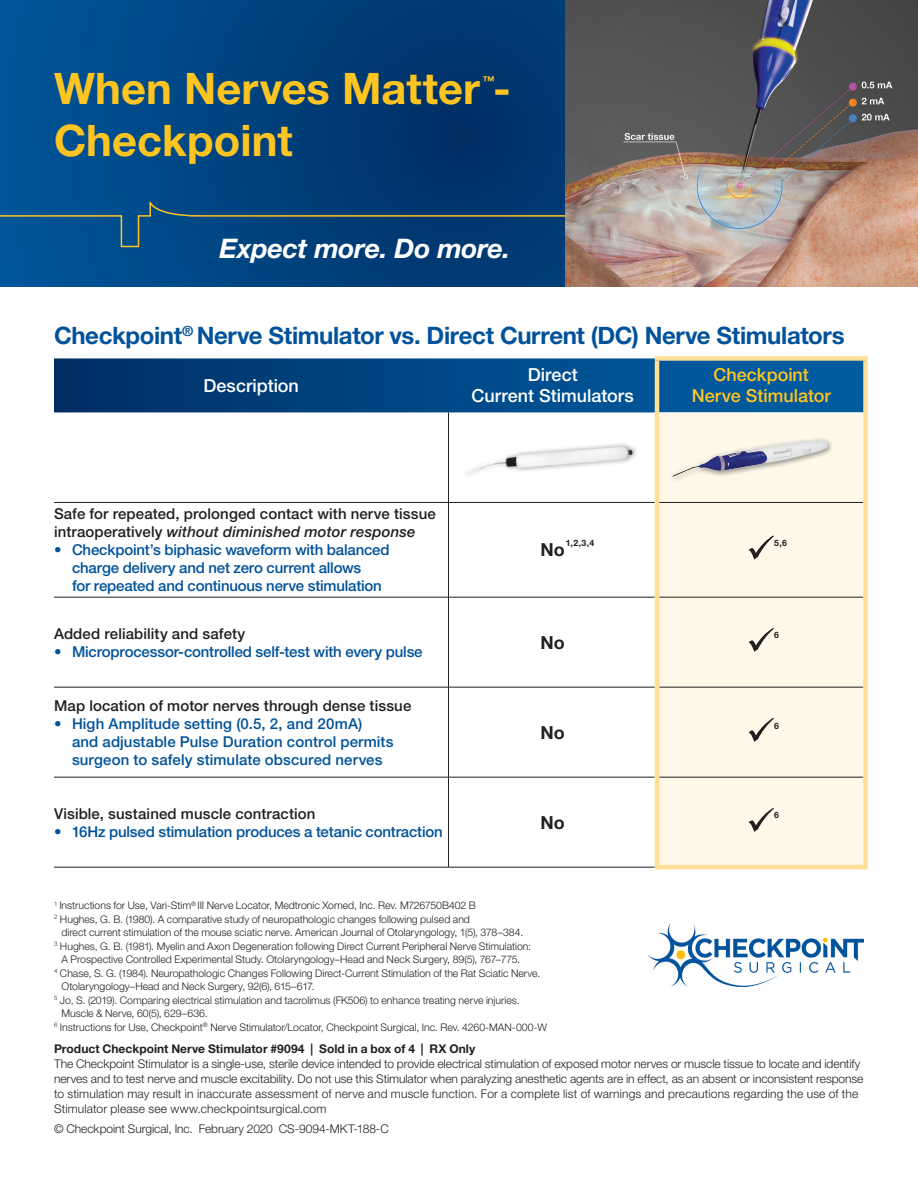
<style>
.page{position:relative;width:918px;height:1188px;background:#fff}
.page>*{position:absolute;margin:0;border:0;box-sizing:border-box;transform-origin:0 0}
.t1{font:700 43.5px "Helvetica Neue LT Std";color:#fec422}
.t2{font:italic 700 27px "Helvetica Neue LT Std";letter-spacing:-.01em;color:#fff}
.Main_Body_Copy{font:700 24px "Helvetica Neue LT Std";letter-spacing:-.015em;color:#01529a}
.Main_Body_Copy-2{font:500 18px/21px "Helvetica Neue LT Std";color:#fff;text-align:center}
.Main_Body_Copy-3{font:500 18px/21px "Helvetica Neue LT Std";color:#fec422;text-align:center}
.t3{font:700 18px "Helvetica Neue LT Std";letter-spacing:.005em;color:#231f20}
.t4{font:500 15px/18px "Helvetica Neue LT Std";letter-spacing:-.01em;color:#01529a}
.t5{font:500 15px/18px "Helvetica Neue LT Std";letter-spacing:.005em;color:#231f20}
.t6{font:700 12.3px "Helvetica Neue LT Std";color:#fec422}
.t7{font:300 12px/15px "Helvetica Neue LT Std";letter-spacing:-.005em;color:#231f20}
.t8{font:700 12px "Helvetica Neue LT Std";letter-spacing:.005em;color:#231f20}
.t9{font:300 10.5px/13.5px "Helvetica Neue LT Std";color:#231f20}
.t10{font:700 8.7px "Helvetica Neue LT Std";color:#231f20}
.s1{font-style:italic}
</style>
<div class="page">
<svg style="left:0;top:0;width:565px;height:286px;background:#00417d"></svg>
<svg style="left:0;top:201px;width:565px;height:47px;background:#09467a"></svg>
<img style="left:649px;top:924px;width:215px;height:62px">
<svg style="left:54px;top:358px;width:809px;height:54px;background:#014886"></svg>
<div style="left:659px;top:412px;width:204px;height:453px;background:#fef8e8"></div>
<hr style="left:54px;top:597px;width:394px;height:1px;background:#231f20">
<hr style="left:448px;top:597px;width:207px;height:1px;background:#231f20">
<hr style="left:659px;top:597px;width:204px;height:1px;background:#231f20">
<hr style="left:54px;top:687px;width:394px;height:1px;background:#231f20">
<hr style="left:448px;top:687px;width:207px;height:1px;background:#231f20">
<hr style="left:659px;top:687px;width:204px;height:1px;background:#231f20">
<hr style="left:54px;top:777px;width:394px;height:1px;background:#231f20">
<hr style="left:448px;top:777px;width:207px;height:1px;background:#231f20">
<hr style="left:659px;top:777px;width:204px;height:1px;background:#231f20">
<hr style="left:54px;top:867px;width:394px;height:1px;background:#231f20">
<hr style="left:448px;top:867px;width:207px;height:1px;background:#231f20">
<hr style="left:448px;top:412px;width:1px;height:90px;background:#231f20">
<hr style="left:448px;top:503px;width:1px;height:94px;background:#231f20">
<hr style="left:448px;top:597px;width:1px;height:90px;background:#231f20">
<hr style="left:448px;top:687px;width:1px;height:90px;background:#231f20">
<hr style="left:448px;top:777px;width:1px;height:90px;background:#231f20">
<hr style="left:54px;top:502px;width:394px;height:1px;background:#231f20">
<hr style="left:448px;top:502px;width:207px;height:1px;background:#231f20">
<hr style="left:659px;top:502px;width:204px;height:1px;background:#231f20">
<div style="left:655px;top:356px;width:213px;height:5px;background:#ffde97"></div>
<hr style="left:655px;top:361px;width:4px;height:51px;background:#ffde97">
<div style="left:863px;top:361px;width:5px;height:51px;background:#ffde97"></div>
<hr style="left:655px;top:412px;width:4px;height:90px;background:#ffde97">
<div style="left:863px;top:412px;width:5px;height:90px;background:#ffde97"></div>
<hr style="left:655px;top:502px;width:4px;height:95px;background:#ffde97">
<div style="left:863px;top:502px;width:5px;height:95px;background:#ffde97"></div>
<hr style="left:655px;top:597px;width:4px;height:90px;background:#ffde97">
<div style="left:863px;top:597px;width:5px;height:90px;background:#ffde97"></div>
<hr style="left:655px;top:687px;width:4px;height:90px;background:#ffde97">
<div style="left:863px;top:687px;width:5px;height:90px;background:#ffde97"></div>
<hr style="left:655px;top:777px;width:4px;height:88px;background:#ffde97">
<div style="left:863px;top:777px;width:5px;height:88px;background:#ffde97"></div>
<hr style="left:655px;top:865px;width:213px;height:4px;background:#ffde97">
<img style="left:464px;top:443px;width:173px;height:32px">
<div style="left:668px;top:437px;width:166px;height:46px;background:#fef8e8"></div>
<div style="left:667px;top:436px;width:165px;height:46px;background:#fef8e8"></div>
<img style="left:663px;top:437px;width:172px;height:45px">
<svg style="left:749px;top:535px;width:25px;height:25px"></svg>
<svg style="left:749px;top:628px;width:25px;height:24px"></svg>
<svg style="left:749px;top:718px;width:25px;height:24px"></svg>
<svg style="left:749px;top:808px;width:25px;height:24px"></svg>
<img style="left:565px;top:0;width:353px;height:286px">
<p class="t1" style="left:54px;top:61px;width:458px">When Nerves Matter -</p>
<p class="t6" style="left:483px;top:73px;width:14px">™</p>
<p class="t1" style="left:54px;top:114px;width:240px">Checkpoint</p>
<p class="t2" style="left:220px;top:232px;width:292px">Expect more. Do more.</p>
<p class="Main_Body_Copy" style="left:54px;top:320px;width:792px">Checkpoint<sup>®</sup> Nerve Stimulator vs. Direct Current (DC) Nerve Stimulators</p>
<p class="Main_Body_Copy-2" style="left:204px;top:375px;width:97px">Description</p>
<p class="Main_Body_Copy-2" style="left:472px;top:364px;width:164px">Direct<br>Current Stimulators</p>
<p class="Main_Body_Copy-3" style="left:692px;top:364px;width:141px">Checkpoint<br>Nerve Stimulator</p>
<p class="t5" style="left:54px;top:505px;width:383px">Safe for repeated, prolonged contact with nerve tissue intraoperatively <span class="s1">without diminished motor response</span></p>
<p class="t4" style="left:72px;top:541px;width:319px;text-indent:-18px">• Checkpoint’s biphasic waveform with balanced charge delivery and net zero current allows<br>for repeated and continuous nerve stimulation</p>
<p class="t3" style="left:541px;top:539px;width:26px">No</p>
<p class="t5" style="left:54px;top:624px;width:193px">Added reliability and safety</p>
<p class="t4" style="left:54px;top:642px;width:370px">• Microprocessor-controlled self-test with every pulse</p>
<p class="t10" style="left:566px;top:537px;width:30px">1,2,3,4</p>
<p class="t10" style="left:774px;top:537px;width:14px">5,6</p>
<p class="t10" style="left:774px;top:629px;width:6px">6</p>
<p class="t3" style="left:541px;top:631px;width:26px">No</p>
<p class="t5" style="left:54px;top:696px;width:359px">Map location of motor nerves through dense tissue</p>
<p class="t4" style="left:72px;top:714px;width:323px;text-indent:-18px">• High Amplitude setting (0.5, 2, and 20mA)<br>and adjustable Pulse Duration control permits surgeon to safely stimulate obscured nerves</p>
<p class="t3" style="left:541px;top:721px;width:26px">No</p>
<p class="t5" style="left:54px;top:804px;width:263px">Visible, sustained muscle contraction</p>
<p class="t4" style="left:54px;top:822px;width:390px">• 16Hz pulsed stimulation produces a tetanic contraction</p>
<p class="t3" style="left:541px;top:811px;width:26px">No</p>
<p class="t9" style="left:54px;top:898px;width:424px"><sup>1</sup> Instructions for Use, Vari-Stim<sup>®</sup> III Nerve Locator, Medtronic Xomed, Inc. Rev. M726750B402 B</p>
<p class="t9" style="left:62px;top:912px;width:463px;text-indent:-8px"><sup>2</sup> Hughes, G. B. (1980). A comparative study of neuropathologic changes following pulsed and<br>direct current stimulation of the mouse sciatic nerve. American Journal of Otolaryngology, 1(5), 378–384.</p>
<p class="t9" style="left:54px;top:939px;width:479px;text-align:center"><sup>3</sup> Hughes, G. B. (1981). Myelin and Axon Degeneration following Direct Current Peripheral Nerve Stimulation:<br>A Prospective Controlled Experimental Study. Otolaryngology–Head and Neck Surgery, 89(5), 767–775.</p>
<p class="t9" style="left:62px;top:966px;width:480px;text-indent:-8px"><sup>4</sup> Chase, S. G. (1984). Neuropathologic Changes Following Direct-Current Stimulation of the Rat Sciatic Nerve.<br>Otolaryngology–Head and Neck Surgery, 92(6), 615–617.</p>
<p class="t9" style="left:62px;top:993px;width:460px;text-indent:-8px"><sup>5</sup> Jo, S. (2019). Comparing electrical stimulation and tacrolimus (FK506) to enhance treating nerve injuries.<br>Muscle &amp; Nerve, 60(5), 629–636.</p>
<p class="t9" style="left:54px;top:1020px;width:495px"><sup>6</sup> Instructions for Use, Checkpoint<sup>®</sup> Nerve Stimulator/Locator, Checkpoint Surgical, Inc. Rev. 4260-MAN-000-W</p>
<p class="t10" style="left:774px;top:721px;width:6px">6</p>
<p class="t10" style="left:774px;top:810px;width:6px">6</p>
<p class="t8" style="left:54px;top:1042px;width:423px">Product Checkpoint Nerve Stimulator #9094 | Sold in a box of 4 | RX Only</p>
<p class="t7" style="left:54px;top:1056px;width:811px">The Checkpoint Stimulator is a single-use, sterile device intended to provide electrical stimulation of exposed motor nerves or muscle tissue to locate and identify nerves and to test nerve and muscle excitability. Do not use this Stimulator when paralyzing anesthetic agents are in effect, as an absent or inconsistent response to stimulation may result in inaccurate assessment of nerve and muscle function. For a complete list of warnings and precautions regarding the use of the Stimulator please see www.checkpointsurgical.com</p>
<p class="t7" style="left:54px;top:1121px;width:336px">© Checkpoint Surgical, Inc. February 2020 CS-9094-MKT-188-C</p>
</div>
